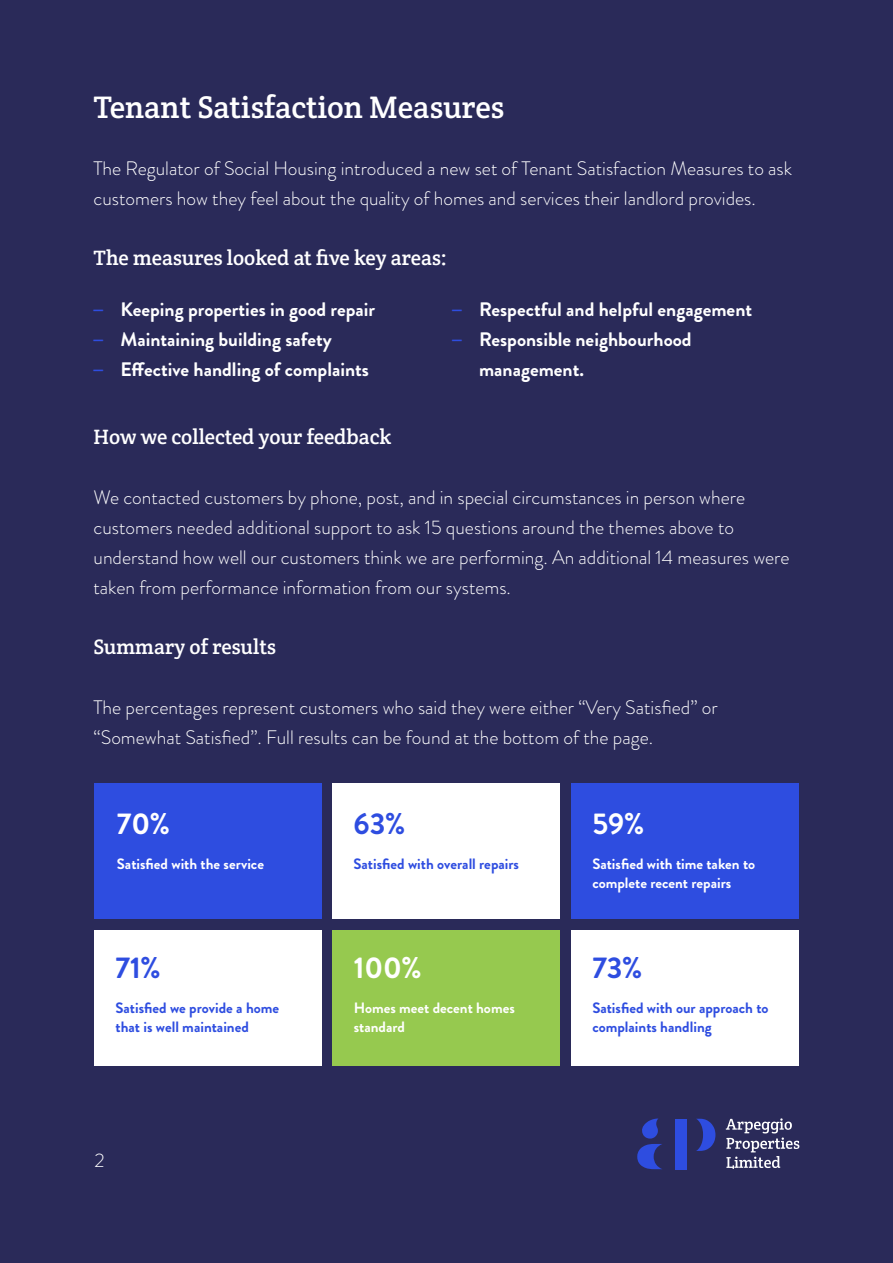
<style>
.page{position:relative;width:893px;height:1263px;background:#2a2a59}
.page>*{position:absolute;margin:0;border:0;box-sizing:border-box;transform-origin:0 0}
.t1{font:31.5px "Crete Round";color:#fff}
.t2{font:700 30px "Brandon Grotesque";color:#fff}
.t3{font:700 30px "Brandon Grotesque";color:#2e4de0}
.t4{font:21px "Crete Round";color:#fff}
.t5{font:300 19.5px/30px "Brandon Grotesque";color:#fff}
.t6{font:700 19.5px/30px "Brandon Grotesque";color:#fff}
.t7{font:700 15px/19.5px "Brandon Grotesque";color:#2e4de0}
.t8{font:700 15px/19.5px "Brandon Grotesque";color:#fff}
.s1{font-family:"Crete Round";font-weight:400;color:#2e4de0}
</style>
<div class="page">
<svg style="left:642px;top:1118px;width:16px;height:20px"></svg>
<svg style="left:637px;top:1144px;width:25px;height:25px"></svg>
<svg style="left:696px;top:1119px;width:19px;height:32px"></svg>
<div style="left:675px;top:1119px;width:11px;height:50px;background:#2e4de0"></div>
<svg style="left:726px;top:1118px;width:73px;height:51px"></svg>
<div style="left:94px;top:783px;width:228px;height:135px;background:#2e4de0"></div>
<div style="left:332px;top:783px;width:228px;height:135px;background:#fff"></div>
<div style="left:571px;top:783px;width:228px;height:135px;background:#2e4de0"></div>
<div style="left:94px;top:930px;width:228px;height:135px;background:#fff"></div>
<div style="left:332px;top:930px;width:228px;height:135px;background:#96c94f"></div>
<div style="left:571px;top:930px;width:228px;height:135px;background:#fff"></div>
<p class="t1" style="left:94px;top:87px;width:412px">Tenant Satisfaction Measures</p>
<p class="t5" style="left:94px;top:154px;width:700px">The Regulator of Social Housing introduced a new set of Tenant Satisfaction Measures to ask customers how they feel about the quality of homes and services their landlord provides.</p>
<p class="t4" style="left:94px;top:244px;width:355px">The measures looked at five key areas:</p>
<p class="t6" style="left:94px;top:294px;width:283px"><span class="s1">–</span> Keeping properties in good repair</p>
<p class="t6" style="left:94px;top:324px;width:240px"><span class="s1">–</span> Maintaining building safety</p>
<p class="t6" style="left:94px;top:354px;width:277px"><span class="s1">–</span> Effective handling of complaints</p>
<p class="t4" style="left:94px;top:423px;width:299px">How we collected your feedback</p>
<p class="t6" style="left:452px;top:294px;width:301px"><span class="s1">–</span> Respectful and helpful engagement</p>
<p class="t6" style="left:479px;top:324px;width:214px;text-indent:-27px"><span class="s1">–</span> Responsible neighbourhood management.</p>
<p class="t5" style="left:94px;top:482px;width:698px">We contacted customers by phone, post, and in special circumstances in person where customers needed additional support to ask 15 questions around the themes above to understand how well our customers think we are performing. An additional 14 measures were taken from performance information from our systems.</p>
<p class="t4" style="left:94px;top:633px;width:184px">Summary of results</p>
<p class="t5" style="left:94px;top:692px;width:626px">The percentages represent customers who said they were either “Very Satisfied” or “Somewhat Satisfied”. Full results can be found at the bottom of the page.</p>
<p class="t2" style="left:117px;top:803px;width:55px">70%</p>
<p class="t8" style="left:117px;top:854px;width:149px">Satisfied with the service</p>
<p class="t3" style="left:116px;top:947px;width:47px">71%</p>
<p class="t7" style="left:116px;top:998px;width:165px">Satisfied we provide a home that is well maintained</p>
<p class="t5" style="left:95px;top:1145px;width:12px">2</p>
<p class="t3" style="left:353px;top:803px;width:53px">63%</p>
<p class="t7" style="left:353px;top:854px;width:167px">Satisfied with overall repairs</p>
<p class="t2" style="left:354px;top:947px;width:70px">100%</p>
<p class="t8" style="left:354px;top:998px;width:163px">Homes meet decent homes standard</p>
<p class="t2" style="left:592px;top:803px;width:53px">59%</p>
<p class="t8" style="left:592px;top:854px;width:164px">Satisfied with time taken to complete recent repairs</p>
<p class="t3" style="left:592px;top:947px;width:52px">73%</p>
<p class="t7" style="left:592px;top:998px;width:178px">Satisfied with our approach to complaints handling</p>
</div>
